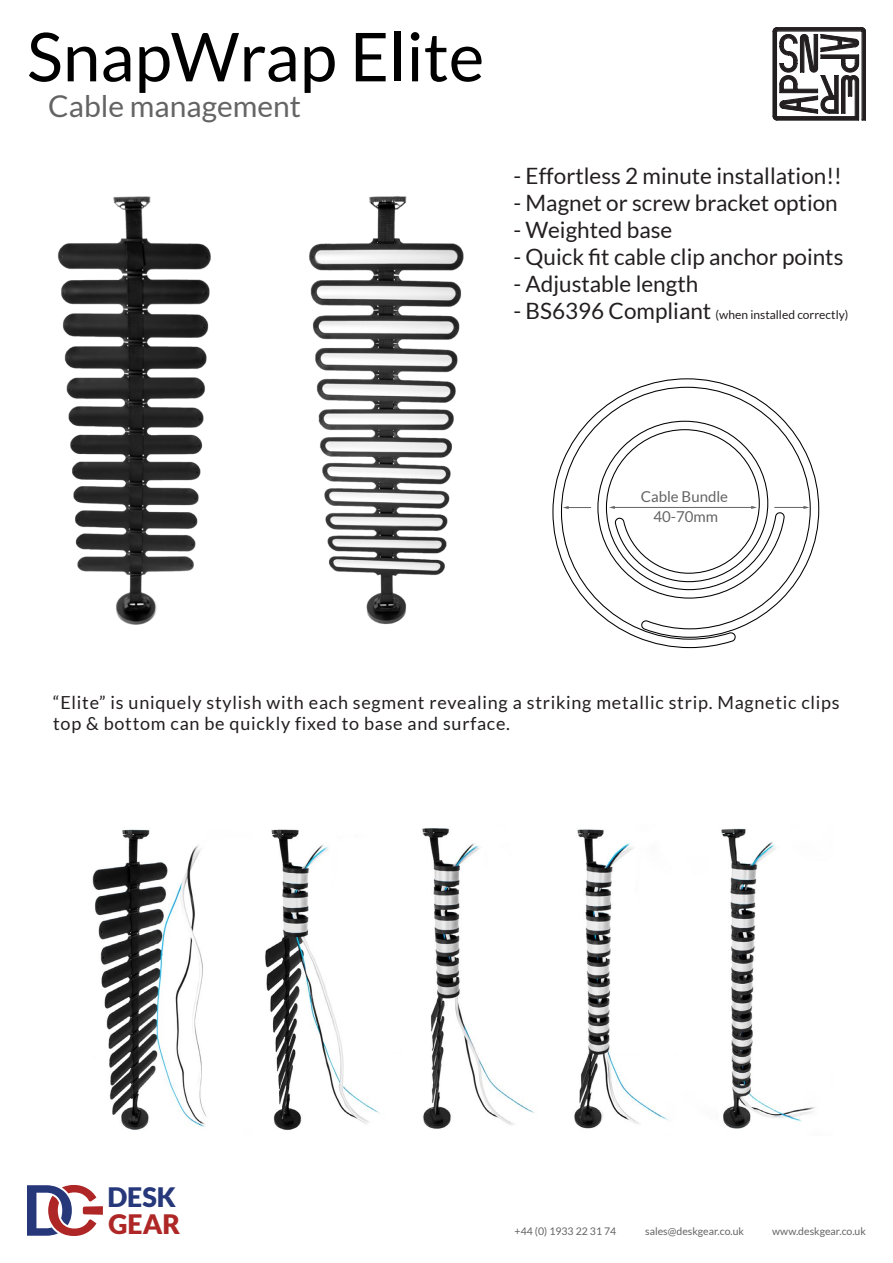
<style>
.page{position:relative;width:893px;height:1263px;background:#fff}
.page>*{position:absolute;margin:0;border:0;box-sizing:border-box;transform-origin:0 0}
.t1{font:67.5px "Lato";color:#000}
.t2{font:30px "Lato";color:#646464}
.t3{font:900 26.85px "Lato";color:#26387a}
.t4{font:900 26.85px "Lato";color:#ae2726}
.t5{font:22.5px "Lato";color:#231f20}
.t6{font:18px/21.6px "Lato";letter-spacing:.04em;color:#231f20}
.t7{font:15px "Lato";color:#646464}
.t8{font:12px "Lato";color:#231f20}
.t9{font:10.5px "Lato";color:#646464}
.s1{font-size:22.5px}
</style>
<div class="page">
<img style="left:57px;top:196px;width:407px;height:429px">
<img style="left:92px;top:828px;width:723px;height:302px">
<svg style="left:552px;top:378px;width:268px;height:271px"></svg>
<svg style="left:772px;top:27px;width:94px;height:94px"></svg>
<svg style="left:27px;top:1185px;width:76px;height:51px"></svg>
<p class="t1" style="left:27px;top:19px;width:459px">SnapWrap Elite</p>
<p class="t2" style="left:48px;top:89px;width:254px">Cable management</p>
<p class="t5" style="left:513px;top:164px;width:330px">- Effortless 2 minute installation!!</p>
<p class="t5" style="left:513px;top:191px;width:326px">- Magnet or screw bracket option</p>
<p class="t5" style="left:513px;top:218px;width:160px">- Weighted base</p>
<p class="t5" style="left:513px;top:245px;width:331px">- Quick fit cable clip anchor points</p>
<p class="t5" style="left:513px;top:272px;width:186px">- Adjustable length</p>
<p class="t8" style="left:513px;top:308px;width:336px"><span class="s1">- BS6396 Compliant</span> (when installed correctly)</p>
<p class="t7" style="left:641px;top:488px;width:89px">Cable Bundle</p>
<p class="t7" style="left:653px;top:509px;width:66px">40-70mm</p>
<p class="t6" style="left:53px;top:691px;width:788px">“Elite” is uniquely stylish with each segment revealing a striking metallic strip. Magnetic clips top &amp; bottom can be quickly fixed to base and surface.</p>
<h3 class="t3" style="left:107px;top:1181px;width:70px">DESK</h3>
<h3 class="t4" style="left:108px;top:1208px;width:73px">GEAR</h3>
<p class="t9" style="left:515px;top:1225px;width:103px">+44 (0) 1933 22 31 74</p>
<p class="t9" style="left:645px;top:1225px;width:100px">sales@deskgear.co.uk</p>
<p class="t9" style="left:772px;top:1225px;width:95px">www.deskgear.co.uk</p>
</div>
